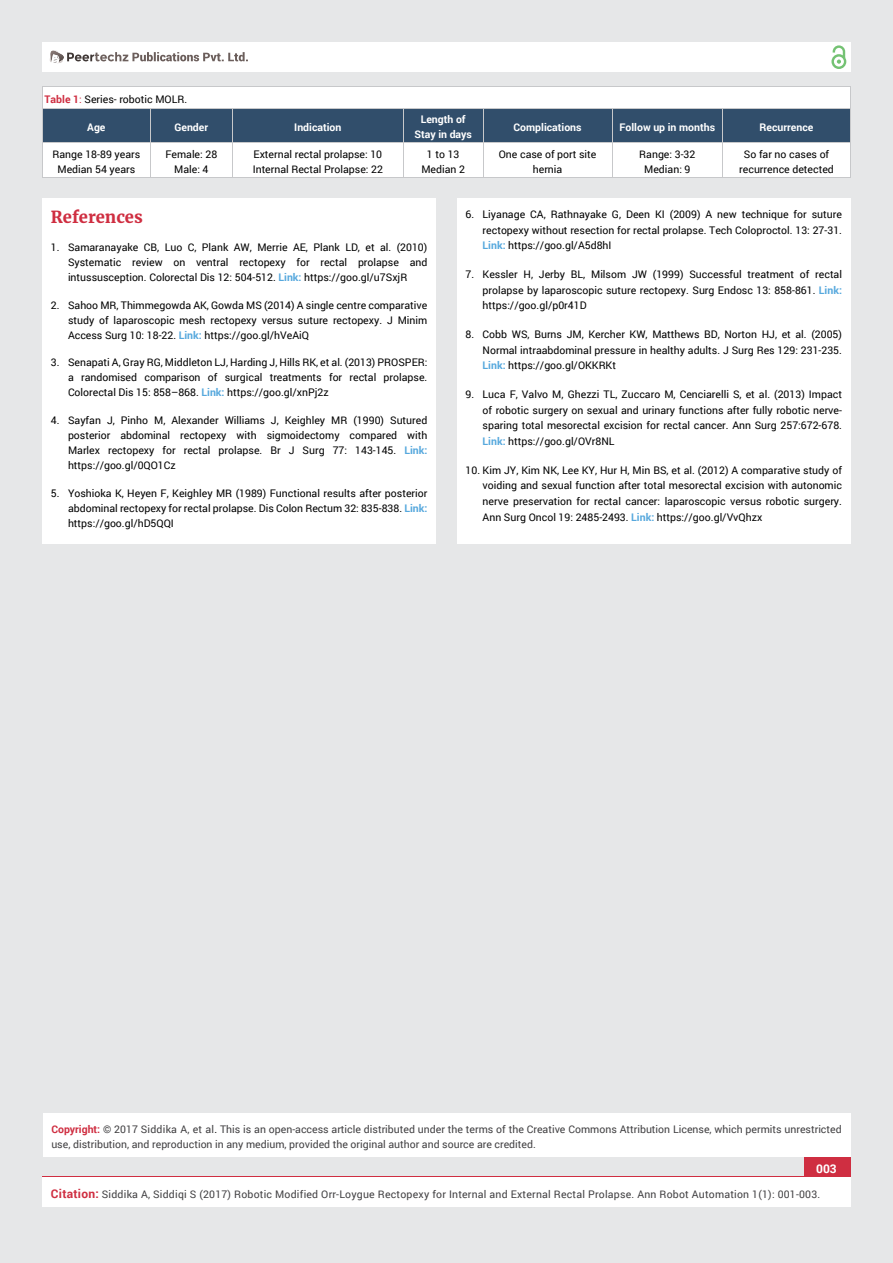
<style>
.page{position:relative;width:893px;height:1263px;background:#e6e7e8}
.page>*{position:absolute;margin:0;border:0;box-sizing:border-box;transform-origin:0 0}
.t1{font:700 16.5px "Merriweather";color:#cf2e41}
.t2{font:700 12px "Roboto";color:#fff}
.t3{font:10.5px/15px "Roboto";color:#000;text-align:justify}
.t4{font:10.5px/15px "Roboto";color:#414042}
.t5{font:10.5px "Roboto";letter-spacing:.02em;color:#414042}
.t6{font:700 10.5px/15px "Roboto";color:#fff;text-align:center}
.s1{font-weight:700;color:#cf2e41}
.s2{color:#cf2e41}
.s3{font-weight:700;color:#56a8dd}
.s4{color:#0e0e0e}
.s5{font-weight:700;font-size:12px;color:#cf2e41}
</style>
<div class="page">
<div style="left:42px;top:43px;width:808px;height:29px;background:#fff"></div>
<div style="left:831px;top:54px;width:15px;height:15px;border:2px solid #74c273;border-radius:50%"></div>
<svg style="left:831px;top:45px;width:15px;height:19px"></svg>
<div style="left:804px;top:1157px;width:46px;height:50px;background:#cf2e41"></div>
<svg style="left:49px;top:50px;width:199px;height:14px"></svg>
<div style="left:42px;top:1177px;width:808px;height:30px;background:#fff"></div>
<div style="left:43px;top:1114px;width:807px;height:43px;background:#fff"></div>
<div style="left:42px;top:198px;width:394px;height:346px;background:#fff"></div>
<div style="left:457px;top:198px;width:393px;height:346px;background:#fff"></div>
<div style="left:43px;top:88px;width:807px;height:89px;background:#fff"></div>
<div style="left:43px;top:108px;width:807px;height:35px;background:#314e6b"></div>
<hr style="left:42px;top:87px;width:108px;height:1px;background:#c7c8ca">
<hr style="left:150px;top:87px;width:700px;height:1px;background:#c7c8ca">
<hr style="left:232px;top:108px;width:1px;height:35px;background:#c7c8ca">
<hr style="left:483px;top:108px;width:1px;height:35px;background:#c7c8ca">
<hr style="left:612px;top:108px;width:1px;height:35px;background:#c7c8ca">
<hr style="left:722px;top:108px;width:1px;height:35px;background:#c7c8ca">
<hr style="left:42px;top:143px;width:108px;height:1px;background:#c7c8ca">
<hr style="left:150px;top:143px;width:82px;height:1px;background:#c7c8ca">
<hr style="left:232px;top:143px;width:171px;height:1px;background:#c7c8ca">
<hr style="left:232px;top:143px;width:1px;height:34px;background:#c7c8ca">
<hr style="left:403px;top:143px;width:80px;height:1px;background:#c7c8ca">
<hr style="left:483px;top:143px;width:129px;height:1px;background:#c7c8ca">
<hr style="left:483px;top:143px;width:1px;height:34px;background:#c7c8ca">
<hr style="left:612px;top:143px;width:111px;height:1px;background:#c7c8ca">
<hr style="left:612px;top:143px;width:1px;height:34px;background:#c7c8ca">
<hr style="left:723px;top:143px;width:127px;height:1px;background:#c7c8ca">
<hr style="left:722px;top:143px;width:1px;height:34px;background:#c7c8ca">
<p class="t3" style="left:45px;top:91px;width:144px"><span class="s1">Table 1</span><span class="s2">:</span> Series- robotic MOLR.</p>
<p class="t6" style="left:87px;top:119px;width:20px">Age</p>
<p class="t6" style="left:174px;top:119px;width:35px">Gender</p>
<p class="t6" style="left:294px;top:119px;width:49px">Indication</p>
<p class="t6" style="left:414px;top:112px;width:59px">Length of<br>Stay in days</p>
<p class="t6" style="left:513px;top:119px;width:70px">Complications</p>
<p class="t6" style="left:619px;top:119px;width:97px">Follow up in months</p>
<p class="t6" style="left:760px;top:119px;width:55px">Recurrence</p>
<p class="t3" style="left:53px;top:146px;width:89px;text-align:center">Range 18-89 years<br>Median 54 years</p>
<p class="t3" style="left:165px;top:146px;width:53px;text-align:center">Female: 28<br>Male: 4</p>
<p class="t3" style="left:253px;top:146px;width:132px">External rectal prolapse: 10<br>Internal Rectal Prolapse: 22</p>
<p class="t3" style="left:421px;top:146px;width:45px;text-align:center">1 to 13<br>Median 2</p>
<p class="t3" style="left:499px;top:146px;width:99px;text-align:center">One case of port site hernia</p>
<p class="t3" style="left:639px;top:146px;width:58px;text-align:center">Range: 3-32<br>Median: 9</p>
<p class="t3" style="left:739px;top:146px;width:96px;text-align:center">So far no cases of recurrence detected</p>
<h1 class="t1" style="left:51px;top:207px;width:93px">References</h1>
<p class="t3" style="left:68px;top:239px;width:361px;text-indent:-17px">1. Samaranayake CB, Luo C, Plank AW, Merrie AE, Plank LD, et al. (2010)<br>Systematic review on ventral rectopexy for rectal prolapse and intussusception. Colorectal Dis 12: 504-512. <span class="s3">Link:</span> https://goo.gl/u7SxjR</p>
<p class="t3" style="left:68px;top:297px;width:361px;text-indent:-17px">2. Sahoo MR, Thimmegowda AK, Gowda MS (2014) A single centre comparative study of laparoscopic mesh rectopexy versus suture rectopexy. J Minim Access Surg 10: 18-22. <span class="s3">Link:</span> https://goo.gl/hVeAiQ</p>
<p class="t3" style="left:68px;top:355px;width:361px;text-indent:-17px">3. Senapati A, Gray RG, Middleton LJ, Harding J, Hills RK, et al. (2013) PROSPER: a randomised comparison of surgical treatments for rectal prolapse.<br>Colorectal Dis 15: 858–868. <span class="s3">Link:</span> https://goo.gl/xnPj2z</p>
<p class="t3" style="left:68px;top:413px;width:361px;text-indent:-17px">4. Sayfan J, Pinho M, Alexander Williams J, Keighley MR (1990) Sutured posterior abdominal rectopexy with sigmoidectomy compared with Marlex rectopexy for rectal prolapse. Br J Surg 77: 143-145. <span class="s3">Link: </span>https://goo.gl/0QO1Cz</p>
<p class="t3" style="left:68px;top:485px;width:361px;text-indent:-17px">5. Yoshioka K, Heyen F, Keighley MR (1989) Functional results after posterior abdominal rectopexy for rectal prolapse. Dis Colon Rectum 32: 835-838. <span class="s3">Link: </span>https://goo.gl/hD5QQI</p>
<p class="t3" style="left:483px;top:206px;width:361px;line-height:15.8px;text-indent:-17px">6. Liyanage CA, Rathnayake G, Deen KI (2009) A new technique for suture rectopexy without resection for rectal prolapse. Tech Coloproctol. 13: 27-31.<br><span class="s3">Link:</span> https://goo.gl/A5d8hI</p>
<p class="t3" style="left:483px;top:266px;width:361px;line-height:15.8px;text-indent:-17px">7. Kessler H, Jerby BL, Milsom JW (1999) Successful treatment of rectal prolapse by laparoscopic suture rectopexy. Surg Endosc 13: 858-861. <span class="s3">Link: </span>https://goo.gl/p0r41D</p>
<p class="t3" style="left:483px;top:326px;width:361px;line-height:15.8px;text-indent:-17px">8. Cobb WS, Burns JM, Kercher KW, Matthews BD, Norton HJ, et al. (2005)<br>Normal intraabdominal pressure in healthy adults. J Surg Res 129: 231-235.<br><span class="s3">Link:</span> https://goo.gl/OKKRKt</p>
<p class="t3" style="left:483px;top:386px;width:361px;line-height:15.8px;text-indent:-17px">9. Luca F, Valvo M, Ghezzi TL, Zuccaro M, Cenciarelli S, et al. (2013) Impact of robotic surgery on sexual and urinary functions after fully robotic nerve&shy;sparing total mesorectal excision for rectal cancer. Ann Surg 257:672-678.<br><span class="s3">Link:</span> https://goo.gl/OVr8NL</p>
<p class="t3" style="left:483px;top:462px;width:361px;line-height:15.8px;text-indent:-17px">10. Kim JY, Kim NK, Lee KY, Hur H, Min BS, et al. (2012) A comparative study of voiding and sexual function after total mesorectal excision with autonomic nerve preservation for rectal cancer: laparoscopic versus robotic surgery.<br>Ann Surg Oncol 19: 2485-2493. <span class="s3">Link:</span> https://goo.gl/VvQhzx</p>
<p class="t4" style="left:51px;top:1122px;width:792px"><span class="s1">Copyright:</span> © 2017 Siddika A, et al<span class="s4">.</span> This is an open-access article distributed under the terms of the Creative Commons Attribution License, which permits unrestricted use, distribution, and reproduction in any medium, provided the original author and source are credited.</p>
<p class="t2" style="left:816px;top:1161px;width:22px">003</p>
<p class="t5" style="left:51px;top:1187px;width:771px"><span class="s5">Citation:</span> Siddika A, Siddiqi S (2017) Robotic Modified Orr-Loygue Rectopexy for Internal and External Rectal Prolapse. Ann Robot Automation 1(1): 001-003.</p>
</div>
